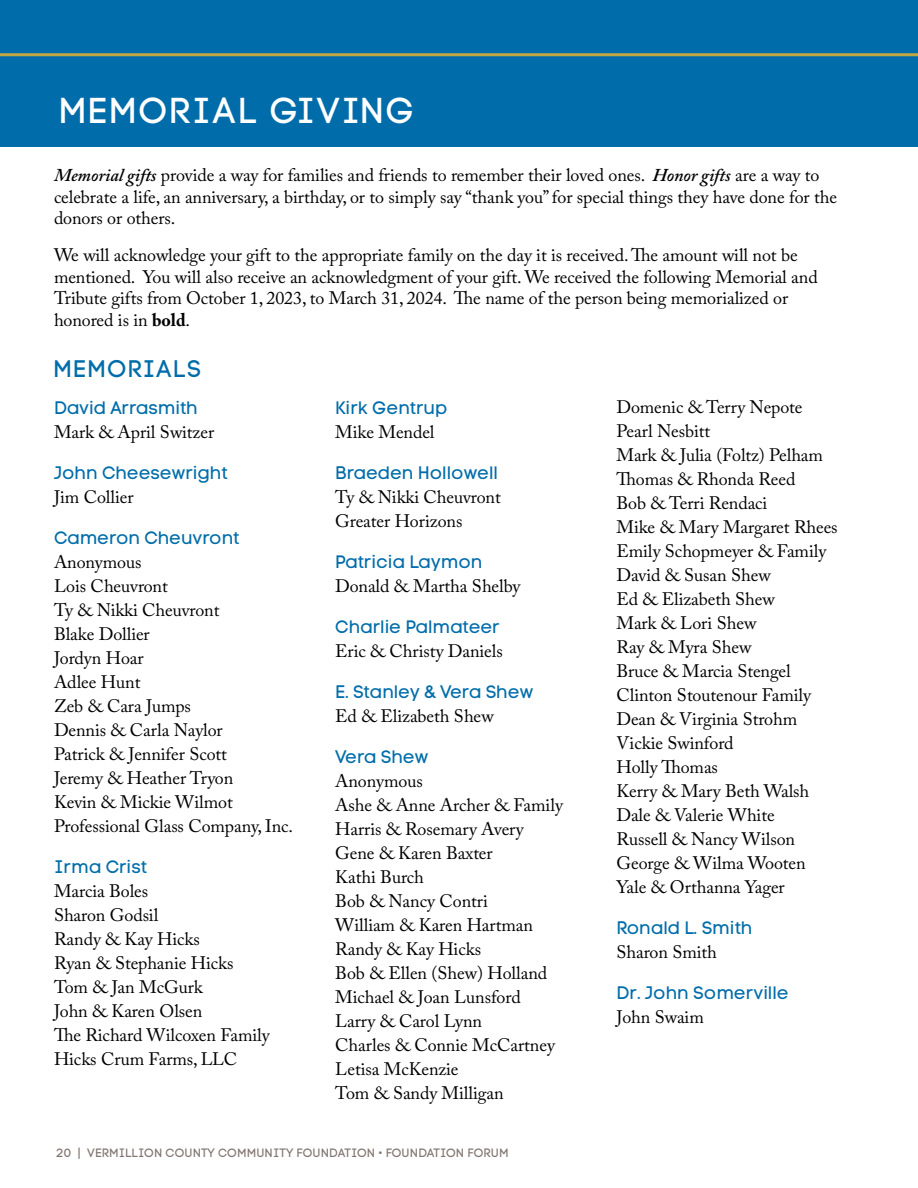
<style>
.page{position:relative;width:918px;height:1188px;background:#fff}
.page>*{position:absolute;margin:0;border:0;box-sizing:border-box;transform-origin:0 0}
.t1{font:36px "Code Pro";letter-spacing:.065em;color:#fff}
.t2{font:24px "Code Pro";letter-spacing:.065em;color:#006daa}
.t3{font:18px/21.6px "Adobe Caslon Pro";letter-spacing:-.005em;color:#000}
.t4{font:18px "Code Pro LC";letter-spacing:-.005em;color:#006daa}
.t5{font:12px "Code Pro LC";letter-spacing:.01em;color:#827671}
.s1{font-weight:600;font-style:italic}
.s2{font-weight:700}
</style>
<div class="page">
<div style="left:0;top:0;width:918px;height:147px;background:#006daa"></div>
<hr style="left:0;top:53px;width:918px;height:3px;background:#c1a742">
<p class="t1" style="left:60px;top:90px;width:355px">MEMORIAL GIVING</p>
<p class="t3" style="left:54px;top:164px;width:785px"><span class="s1">Memorial gifts</span> provide a way for families and friends to remember their loved ones. <span class="s1">Honor gifts</span> are a way to celebrate a life, an anniversary, a birthday, or to simply say “thank you” for special things they have done for the donors or others.</p>
<p class="t3" style="left:54px;top:244px;width:765px">We will acknowledge your gift to the appropriate family on the day it is received. The amount will not be mentioned. You will also receive an acknowledgment of your gift. We received the following Memorial and Tribute gifts from October 1, 2023, to March 31, 2024. The name of the person being memorialized or honored is in <span class="s2">bold</span>.</p>
<p class="t2" style="left:54px;top:355px;width:149px">MEMORIALS</p>
<p class="t4" style="left:54px;top:397px;width:145px">David Arrasmith</p>
<p class="t3" style="left:54px;top:421px;width:162px">Mark &amp; April Switzer</p>
<p class="t4" style="left:54px;top:462px;width:175px">John Cheesewright</p>
<p class="t3" style="left:54px;top:486px;width:81px">Jim Collier</p>
<p class="t4" style="left:54px;top:527px;width:187px">Cameron Cheuvront</p>
<p class="t3" style="left:54px;top:551px;width:89px">Anonymous</p>
<p class="t3" style="left:54px;top:575px;width:115px">Lois Cheuvront</p>
<p class="t3" style="left:54px;top:599px;width:167px">Ty &amp; Nikki Cheuvront</p>
<p class="t3" style="left:54px;top:623px;width:97px">Blake Dollier</p>
<p class="t3" style="left:54px;top:647px;width:91px">Jordyn Hoar</p>
<p class="t3" style="left:54px;top:671px;width:88px">Adlee Hunt</p>
<p class="t3" style="left:54px;top:695px;width:139px">Zeb &amp; Cara Jumps</p>
<p class="t3" style="left:54px;top:719px;width:170px">Dennis &amp; Carla Naylor</p>
<p class="t3" style="left:54px;top:743px;width:174px">Patrick &amp; Jennifer Scott</p>
<p class="t3" style="left:54px;top:767px;width:181px">Jeremy &amp; Heather Tryon</p>
<p class="t3" style="left:54px;top:791px;width:180px">Kevin &amp; Mickie Wilmot</p>
<p class="t3" style="left:54px;top:815px;width:241px">Professional Glass Company, Inc.</p>
<p class="t4" style="left:54px;top:856px;width:94px">Irma Crist</p>
<p class="t3" style="left:54px;top:880px;width:96px">Marcia Boles</p>
<p class="t3" style="left:54px;top:904px;width:106px">Sharon Godsil</p>
<p class="t3" style="left:54px;top:928px;width:147px">Randy &amp; Kay Hicks</p>
<p class="t3" style="left:54px;top:952px;width:181px">Ryan &amp; Stephanie Hicks</p>
<p class="t3" style="left:54px;top:976px;width:150px">Tom &amp; Jan McGurk</p>
<p class="t3" style="left:54px;top:1000px;width:150px">John &amp; Karen Olsen</p>
<p class="t3" style="left:54px;top:1024px;width:217px">The Richard Wilcoxen Family</p>
<p class="t3" style="left:54px;top:1048px;width:185px">Hicks Crum Farms, LLC</p>
<p class="t3" style="left:616px;top:396px;width:188px">Domenic &amp; Terry Nepote</p>
<p class="t3" style="left:616px;top:420px;width:95px">Pearl Nesbitt</p>
<p class="t3" style="left:616px;top:444px;width:208px">Mark &amp; Julia (Foltz) Pelham</p>
<p class="t3" style="left:616px;top:468px;width:180px">Thomas &amp; Rhonda Reed</p>
<p class="t3" style="left:616px;top:492px;width:152px">Bob &amp; Terri Rendaci</p>
<p class="t3" style="left:616px;top:516px;width:223px">Mike &amp; Mary Margaret Rhees</p>
<p class="t3" style="left:616px;top:540px;width:211px">Emily Schopmeyer &amp; Family</p>
<p class="t3" style="left:616px;top:564px;width:156px">David &amp; Susan Shew</p>
<p class="t3" style="left:616px;top:588px;width:160px">Ed &amp; Elizabeth Shew</p>
<p class="t3" style="left:616px;top:612px;width:142px">Mark &amp; Lori Shew</p>
<p class="t3" style="left:616px;top:636px;width:137px">Ray &amp; Myra Shew</p>
<p class="t3" style="left:616px;top:660px;width:176px">Bruce &amp; Marcia Stengel</p>
<p class="t3" style="left:616px;top:684px;width:196px">Clinton Stoutenour Family</p>
<p class="t3" style="left:616px;top:708px;width:182px">Dean &amp; Virginia Strohm</p>
<p class="t3" style="left:616px;top:732px;width:119px">Vickie Swinford</p>
<p class="t3" style="left:616px;top:756px;width:103px">Holly Thomas</p>
<p class="t3" style="left:616px;top:780px;width:194px">Kerry &amp; Mary Beth Walsh</p>
<p class="t3" style="left:616px;top:804px;width:160px">Dale &amp; Valerie White</p>
<p class="t3" style="left:616px;top:828px;width:180px">Russell &amp; Nancy Wilson</p>
<p class="t3" style="left:616px;top:852px;width:191px">George &amp; Wilma Wooten</p>
<p class="t3" style="left:616px;top:876px;width:170px">Yale &amp; Orthanna Yager</p>
<p class="t4" style="left:616px;top:918px;width:137px">Ronald L. Smith</p>
<p class="t3" style="left:616px;top:941px;width:102px">Sharon Smith</p>
<p class="t4" style="left:616px;top:983px;width:174px">Dr. John Somerville</p>
<p class="t3" style="left:616px;top:1006px;width:89px">John Swaim</p>
<p class="t4" style="left:335px;top:397px;width:114px">Kirk Gentrup</p>
<p class="t3" style="left:335px;top:421px;width:101px">Mike Mendel</p>
<p class="t4" style="left:335px;top:462px;width:164px">Braeden Hollowell</p>
<p class="t3" style="left:335px;top:486px;width:167px">Ty &amp; Nikki Cheuvront</p>
<p class="t3" style="left:335px;top:510px;width:129px">Greater Horizons</p>
<p class="t4" style="left:335px;top:551px;width:149px">Patricia Laymon</p>
<p class="t3" style="left:335px;top:575px;width:187px">Donald &amp; Martha Shelby</p>
<p class="t4" style="left:335px;top:616px;width:166px">Charlie Palmateer</p>
<p class="t3" style="left:335px;top:640px;width:169px">Eric &amp; Christy Daniels</p>
<p class="t4" style="left:335px;top:681px;width:200px">E. Stanley &amp; Vera Shew</p>
<p class="t3" style="left:335px;top:705px;width:160px">Ed &amp; Elizabeth Shew</p>
<p class="t4" style="left:335px;top:746px;width:95px">Vera Shew</p>
<p class="t3" style="left:335px;top:770px;width:89px">Anonymous</p>
<p class="t3" style="left:335px;top:794px;width:229px">Ashe &amp; Anne Archer &amp; Family</p>
<p class="t3" style="left:335px;top:818px;width:190px">Harris &amp; Rosemary Avery</p>
<p class="t3" style="left:335px;top:842px;width:159px">Gene &amp; Karen Baxter</p>
<p class="t3" style="left:335px;top:866px;width:90px">Kathi Burch</p>
<p class="t3" style="left:335px;top:890px;width:154px">Bob &amp; Nancy Contri</p>
<p class="t3" style="left:335px;top:914px;width:199px">William &amp; Karen Hartman</p>
<p class="t3" style="left:335px;top:938px;width:147px">Randy &amp; Kay Hicks</p>
<p class="t3" style="left:335px;top:962px;width:213px">Bob &amp; Ellen (Shew) Holland</p>
<p class="t3" style="left:335px;top:986px;width:187px">Michael &amp; Joan Lunsford</p>
<p class="t3" style="left:335px;top:1010px;width:148px">Larry &amp; Carol Lynn</p>
<p class="t3" style="left:335px;top:1034px;width:221px">Charles &amp; Connie McCartney</p>
<p class="t3" style="left:335px;top:1058px;width:125px">Letisa McKenzie</p>
<p class="t3" style="left:335px;top:1082px;width:170px">Tom &amp; Sandy Milligan</p>
<p class="t5" style="left:56px;top:1145px;width:454px">20 | VERMILLION COUNTY COMMUNITY FOUNDATION • FOUNDATION FORUM</p>
</div>
